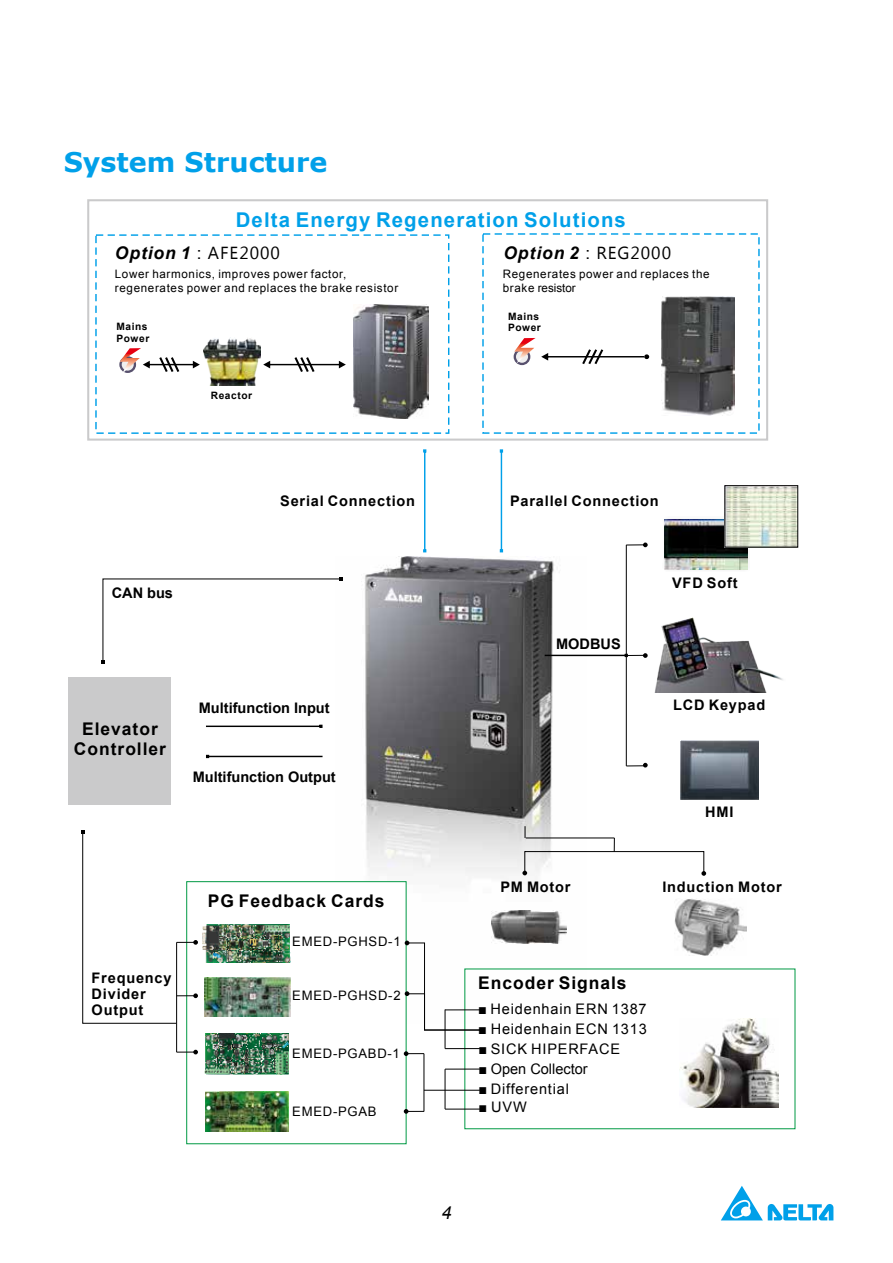
<style>
.page{position:relative;width:893px;height:1263px;background:#fff}
.page>*{position:absolute;margin:0;border:0;box-sizing:border-box;transform-origin:0 0}
.t1{font:700 27px "Verdana";color:#00a0e9}
.t2{font:700 20.4px "Arial";letter-spacing:.055em;color:#00a0e9}
.t3{font:italic 18px "Arial";color:#000}
.t4{font:700 17.4px/19.5px "Arial";letter-spacing:.055em;color:#000;text-align:center}
.t5{font:italic 700 17.4px "Arial";letter-spacing:.055em;color:#000}
.t6{font:700 14.55px/16.2px "Arial";letter-spacing:.055em;color:#000}
.t7{font:14.55px "Arial";letter-spacing:.055em;color:#000}
.t8{font:700 14.55px "Arial";color:#000}
.t9{font:14.55px "Arial";color:#000}
.t10{font:13.05px "Arial";letter-spacing:.055em;color:#000}
.t11{font:11.7px/13.5px "Arial";letter-spacing:.055em;color:#000}
.t12{font:700 10.2px/11.4px "Arial";letter-spacing:.055em;color:#000}
.s1{font-family:"Arial Unicode MS";font-weight:400;font-style:normal}
.s2{font-family:"Ebrima";font-weight:400;font-style:normal}
.s3{font-family:"Microsoft Jheng Hei"}
</style>
<div class="page">
<svg style="left:721px;top:1186px;width:112px;height:34px"></svg>
<img style="left:664px;top:517px;width:86px;height:53px">
<img style="left:664px;top:519px;width:83px;height:50px">
<div style="left:95px;top:234px;width:354px;height:200px;border:1px dashed #00a0e9"></div>
<div style="left:87px;top:199px;width:681px;height:242px;border:2px solid #cacacb"></div>
<img style="left:342px;top:556px;width:244px;height:413px">
<hr style="left:501px;top:451px;width:1px;height:100px;background:#00a0e9">
<svg style="left:101px;top:577px;width:241px;height:86px"></svg>
<hr style="left:206px;top:726px;width:115px;height:1px;background:#000">
<hr style="left:208px;top:756px;width:115px;height:1px;background:#000">
<div style="left:187px;top:882px;width:219px;height:262px;background:#fff"></div>
<img style="left:661px;top:296px;width:74px;height:120px">
<img style="left:206px;top:1091px;width:83px;height:41px">
<div style="left:68px;top:677px;width:103px;height:127px;background:#cacacb"></div>
<img style="left:492px;top:911px;width:74px;height:33px">
<img style="left:675px;top:899px;width:71px;height:57px">
<img style="left:354px;top:304px;width:74px;height:114px">
<img style="left:655px;top:617px;width:128px;height:75px">
<img style="left:680px;top:741px;width:79px;height:58px">
<hr style="left:424px;top:451px;width:1px;height:100px;background:#00a0e9">
<hr style="left:545px;top:655px;width:81px;height:1px;background:#000">
<hr style="left:626px;top:545px;width:1px;height:221px;background:#000">
<svg style="left:626px;top:763px;width:22px;height:4px"></svg>
<img style="left:680px;top:1018px;width:99px;height:89px">
<svg style="left:522px;top:826px;width:184px;height:50px"></svg>
<svg style="left:625px;top:653px;width:23px;height:5px"></svg>
<svg style="left:626px;top:542px;width:22px;height:5px"></svg>
<svg style="left:263px;top:357px;width:83px;height:15px"></svg>
<img style="left:203px;top:337px;width:58px;height:49px">
<img style="left:727px;top:487px;width:69px;height:58px">
<div style="left:725px;top:485px;width:73px;height:62px;border:1px solid #000"></div>
<svg style="left:514px;top:338px;width:135px;height:28px"></svg>
<svg style="left:120px;top:348px;width:80px;height:25px"></svg>
<hr style="left:445px;top:1009px;width:1px;height:39px;background:#000">
<hr style="left:445px;top:1048px;width:35px;height:1px;background:#000">
<svg style="left:405px;top:941px;width:76px;height:89px"></svg>
<hr style="left:445px;top:1069px;width:1px;height:40px;background:#000">
<hr style="left:445px;top:1109px;width:35px;height:1px;background:#000">
<hr style="left:445px;top:1069px;width:35px;height:1px;background:#000">
<hr style="left:176px;top:942px;width:1px;height:110px;background:#000">
<svg style="left:177px;top:1050px;width:21px;height:4px"></svg>
<hr style="left:424px;top:1053px;width:1px;height:58px;background:#000">
<svg style="left:404px;top:1051px;width:20px;height:5px"></svg>
<svg style="left:404px;top:1109px;width:20px;height:5px"></svg>
<hr style="left:424px;top:1090px;width:56px;height:1px;background:#000">
<svg style="left:81px;top:830px;width:117px;height:193px"></svg>
<img style="left:203px;top:924px;width:87px;height:39px">
<img style="left:204px;top:1033px;width:85px;height:41px">
<img style="left:205px;top:978px;width:86px;height:39px">
<h1 class="t1" style="left:64px;top:143px;width:265px">System Structure</h1>
<h2 class="t2" style="left:236px;top:206px;width:392px">Delta Energy Regeneration Solutions</h2>
<h3 class="t5" style="left:115px;top:241px;width:167px">Option 1<span class="s1">：</span><span class="s2">AFE2000</span></h3>
<p class="t11" style="left:115px;top:267px;width:285px">Lower harmonics, improves power factor, regenerates power and replaces the brake resistor</p>
<h3 class="t5" style="left:503px;top:241px;width:169px">Option 2<span class="s1">：</span><span class="s2">REG2000</span></h3>
<p class="t11" style="left:503px;top:267px;width:209px">Regenerates power and replaces the brake resistor</p>
<p class="t12" style="left:117px;top:321px;width:34px">Mains<br>Power</p>
<p class="t12" style="left:211px;top:390px;width:43px">Reactor</p>
<p class="t12" style="left:508px;top:311px;width:34px">Mains<br>Power</p>
<p class="t6" style="left:112px;top:585px;width:63px">CAN bus</p>
<p class="t6" style="left:280px;top:493px;width:136px">Serial Connection</p>
<h3 class="t4" style="left:74px;top:720px;width:94px">Elevator<br>Controller</h3>
<p class="t8" style="left:199px;top:698px;width:132px">Multifunction Input</p>
<p class="t8" style="left:193px;top:767px;width:144px">Multifunction Output</p>
<p class="t6" style="left:92px;top:970px;width:81px">Frequency<br>Divider<br>Output</p>
<h3 class="t4" style="left:208px;top:891px;width:178px">PG Feedback Cards</h3>
<p class="t10" style="left:292px;top:933px;width:110px">EMED-PGHSD-1</p>
<p class="t10" style="left:292px;top:987px;width:110px">EMED-PGHSD-2</p>
<p class="t10" style="left:292px;top:1045px;width:109px">EMED-PGABD-1</p>
<p class="t10" style="left:292px;top:1103px;width:86px">EMED-PGAB</p>
<p class="t6" style="left:510px;top:493px;width:150px">Parallel Connection</p>
<p class="t6" style="left:556px;top:637px;width:66px">MODBUS</p>
<p class="t6" style="left:672px;top:575px;width:67px">VFD Soft</p>
<p class="t6" style="left:673px;top:697px;width:94px">LCD Keypad</p>
<p class="t6" style="left:705px;top:804px;width:30px">HMI</p>
<p class="t6" style="left:500px;top:879px;width:72px">PM Motor</p>
<p class="t6" style="left:662px;top:879px;width:121px">Induction Motor</p>
<h3 class="t4" style="left:478px;top:974px;width:150px">Encoder Signals</h3>
<p class="t7" style="left:478px;top:999px;width:170px"><span class="s3">■</span> Heidenhain ERN 1387</p>
<p class="t7" style="left:478px;top:1019px;width:170px"><span class="s3">■</span> Heidenhain ECN 1313</p>
<p class="t7" style="left:478px;top:1039px;width:143px"><span class="s3">■</span> SICK HIPERFACE</p>
<p class="t9" style="left:478px;top:1059px;width:111px"><span class="s3">■</span> Open Collector</p>
<p class="t7" style="left:478px;top:1079px;width:92px"><span class="s3">■</span> Differential</p>
<p class="t7" style="left:478px;top:1097px;width:50px">■ UVW</p>
<h3 class="t3" style="left:441px;top:1201px;width:12px">4</h3>
</div>
